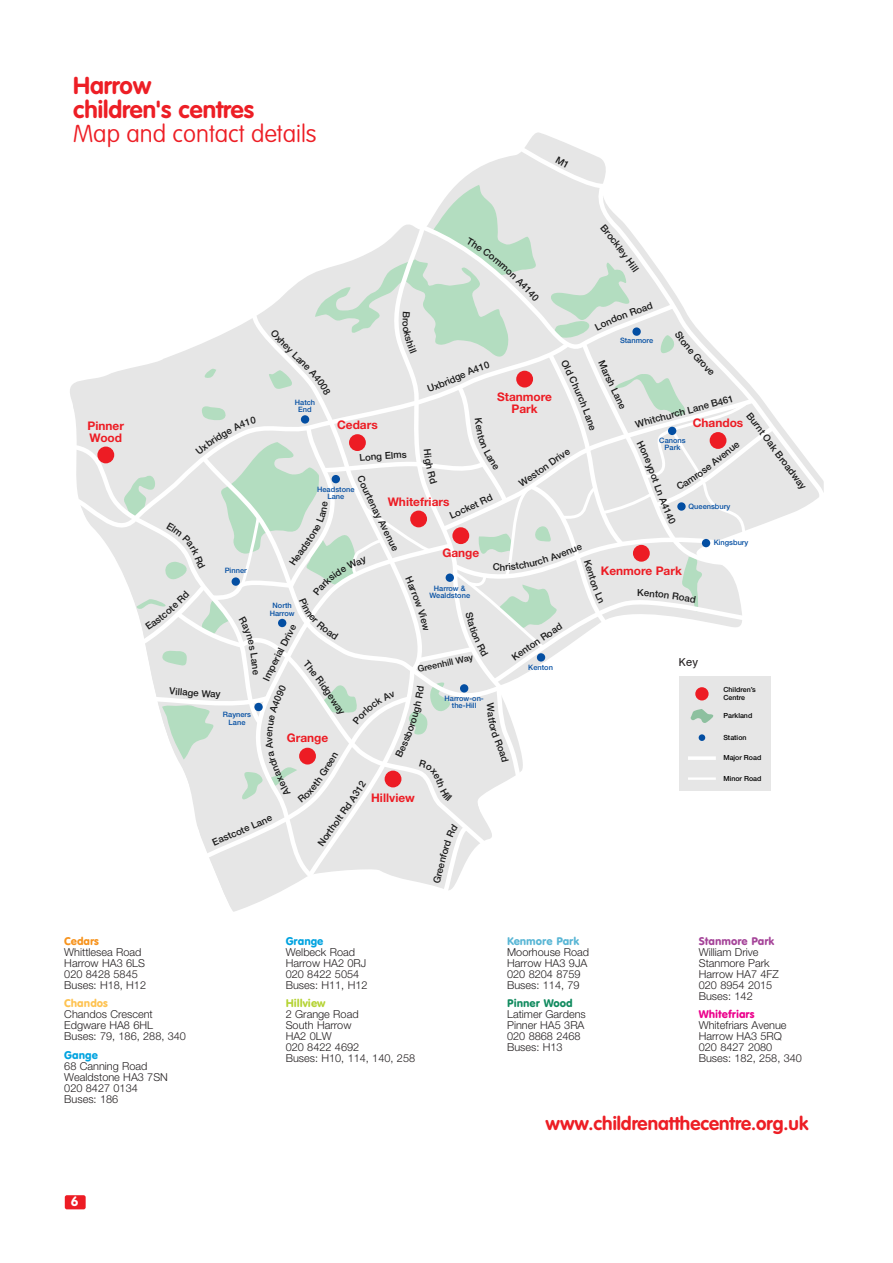
<style>
.page{position:relative;width:893px;height:1263px;background:#fff}
.page>*{position:absolute;margin:0;border:0;box-sizing:border-box;transform-origin:0 0}
.t1{font:28.05px "VAG Rounded Std Bold+WXSALE";color:#ed1e25}
.t2{font:24.15px/24.2px "VAG Rounded Std Bold+TEEOZA";color:#ed1e25}
.t3{font:24.15px "VAG Rounded Std Thin+FUMTME";color:#ed1e25}
.t4{font:18.75px "VAG Rounded Std Bold+KEOHYO";color:#ed1e25}
.t5{font:700 13.35px "VAG Rounded";color:#fff}
.t6{font:11.85px/11.9px "Helvetica Neue LT Std Bd+ZNSSFL";color:#ed1c24;text-align:center}
.t7{font:10.95px/10.9px "Helvetica Neue LT Std Lt+TKLQSG";color:#231f20}
.t8{font:10.95px/10.9px "Helvetica Neue LT Std Lt+FBHWIB";color:#231f20}
.t9{font:10.95px "VAG Rounded BT Regular+GSVUZD";color:#a54499}
.t10{font:10.95px "VAG Rounded BT Regular+EHTUVR";color:#00a3e0}
.t11{font:10.95px "VAG Rounded BT Regular+EHTUVR";color:#59b6d5}
.t12{font:10.95px "VAG Rounded BT Regular+GSVUZD";color:#ec008c}
.t13{font:10.95px "VAG Rounded BT Regular+EHTUVR";color:#128b5f}
.t14{font:10.95px "VAG Rounded BT Regular+EHTUVR";color:#b5d334}
.t15{font:10.95px "VAG Rounded BT Regular+EHTUVR";color:#fec352}
.t16{font:10.95px "VAG Rounded BT Regular+EHTUVR";color:#f7931d}
.t17{font:10.95px "Helvetica+T42+SJBAHA";color:#231f20}
.t18{font:9.6px "Helvetica Neue LT Std Md+NCSSVR";color:#1a1a1a}
.t19{font:8.85px "Helvetica Neue LT Std Md+NCSSVR";color:#1a1a1a}
.t20{font:7.35px/7.4px "Helvetica Neue LT Std Md+NCSSVR";color:#034ea2;text-align:center}
.t21{font:7.05px/7.1px "Helvetica Neue LT Std Md+NCSSVR";letter-spacing:.005em;color:#000}
</style>
<div class="page">
<div style="left:65px;top:1195px;width:21px;height:14px;background:#ed1c24;border-radius:2px"></div>
<svg style="left:779px;top:423px;width:44px;height:88px"></svg>
<svg style="left:797px;top:483px;width:9px;height:8px"></svg>
<svg style="left:70px;top:132px;width:709px;height:767px"></svg>
<h2 class="t2" style="left:73px;top:74px;width:182px">Harrow children's centres</h2>
<h2 class="t3" style="left:73px;top:120px;width:245px">Map and contact details</h2>
<h1 class="t1" style="left:63px;top:118px;width:48px">row</h1>
<p class="t18" style="left:410px;top:318px;width:5px;rotate:90deg">r</p>
<p class="t20" style="left:295px;top:399px;width:22px">Hatch<br>End</p>
<p class="t6" style="left:88px;top:421px;width:38px">Pinner</p>
<p class="t6" style="left:337px;top:420px;width:42px">Cedars</p>
<p class="t6" style="left:90px;top:432px;width:34px">Wood</p>
<p class="t6" style="left:497px;top:392px;width:56px">Stanmore<br>Park</p>
<p class="t18" style="left:170px;top:687px;width:20px;rotate:5deg">Villa</p>
<p class="t20" style="left:225px;top:567px;width:24px">Pinner</p>
<p class="t20" style="left:223px;top:711px;width:30px">Rayners<br>Lane</p>
<p class="t20" style="left:317px;top:486px;width:39px">Headstone<br>Lane</p>
<p class="t20" style="left:270px;top:602px;width:26px">North<br>Harrow</p>
<p class="t18" style="left:267px;top:668px;width:36px;rotate:-63deg">perial D</p>
<p class="t18" style="left:333px;top:692px;width:25px;rotate:56deg">eway</p>
<p class="t6" style="left:287px;top:733px;width:43px">Grange</p>
<p class="t18" style="left:371px;top:491px;width:19px;rotate:64deg">rten</p>
<p class="t18" style="left:378px;top:507px;width:37px;rotate:63deg">ay Aven</p>
<p class="t6" style="left:388px;top:497px;width:63px">Whitefriars</p>
<p class="t18" style="left:449px;top:513px;width:29px;rotate:-24deg">Locke</p>
<p class="t6" style="left:442px;top:548px;width:38px">Gange</p>
<p class="t20" style="left:429px;top:585px;width:42px">Harrow &amp;<br>Wealdstone</p>
<p class="t19" style="left:417px;top:666px;width:58px;rotate:-13deg">Greenhill Way</p>
<p class="t20" style="left:444px;top:695px;width:41px">Harrow-on&shy;the-Hill</p>
<p class="t18" style="left:511px;top:656px;width:28px;rotate:-35deg">Kento</p>
<p class="t20" style="left:528px;top:664px;width:26px">Kenton</p>
<p class="t18" style="left:222px;top:835px;width:30px;rotate:-23deg">stcote</p>
<p class="t18" style="left:317px;top:843px;width:53px;rotate:-55deg">Northolt Rd</p>
<p class="t6" style="left:371px;top:793px;width:45px">Hillview</p>
<p class="t20" style="left:620px;top:338px;width:35px">Stanmore</p>
<p class="t18" style="left:617px;top:387px;width:23px;rotate:64deg">Lane</p>
<p class="t18" style="left:651px;top:417px;width:75px;rotate:-15deg">tchurch Lane B4</p>
<p class="t18" style="left:715px;top:457px;width:28px;rotate:-39deg">venue</p>
<p class="t6" style="left:693px;top:418px;width:52px">Chandos</p>
<p class="t20" style="left:659px;top:437px;width:28px">Canons<br>Park</p>
<p class="t18" style="left:657px;top:472px;width:24px;rotate:70deg">ot Ln</p>
<p class="t20" style="left:688px;top:503px;width:43px">Queensbury</p>
<p class="t18" style="left:759px;top:421px;width:24px;rotate:54deg">rnt O</p>
<p class="t18" style="left:772px;top:439px;width:55px;rotate:53deg">ak Broadwa</p>
<p class="t6" style="left:601px;top:566px;width:83px">Kenmore Park</p>
<p class="t18" style="left:637px;top:589px;width:8px">K</p>
<p class="t20" style="left:714px;top:540px;width:36px">Kingsbury</p>
<p class="t17" style="left:679px;top:656px;width:20px">Key</p>
<p class="t21" style="left:723px;top:687px;width:34px">Children’s<br>Centre</p>
<p class="t21" style="left:723px;top:713px;width:30px">Parkland</p>
<p class="t21" style="left:723px;top:734px;width:25px">Station</p>
<p class="t21" style="left:723px;top:755px;width:39px">Major Road</p>
<p class="t21" style="left:723px;top:775px;width:40px">Minor Road</p>
<p class="t16" style="left:64px;top:936px;width:36px">Cedars</p>
<p class="t7" style="left:64px;top:947px;width:83px">Whittlesea Road<br>Harrow HA3 6LS<br>020 8428 5845<br>Buses: H18, H12</p>
<p class="t15" style="left:64px;top:999px;width:45px">Chandos</p>
<p class="t7" style="left:64px;top:1010px;width:123px">Chandos Crescent<br>Edgware HA8 6HL<br>Buses: 79, 186, 288, 340</p>
<p class="t10" style="left:64px;top:1050px;width:35px">Gange</p>
<p class="t7" style="left:64px;top:1061px;width:105px">68 Canning Road<br>Wealdstone HA3 7SN<br>020 8427 0134<br>Buses: 186</p>
<p class="t5" style="left:71px;top:1196px;width:9px">6</p>
<p class="t10" style="left:286px;top:936px;width:39px">Grange</p>
<p class="t7" style="left:286px;top:947px;width:83px">Welbeck Road<br>Harrow HA2 0RJ<br>020 8422 5054<br>Buses: H11, H12</p>
<p class="t14" style="left:286px;top:999px;width:41px">Hillview</p>
<p class="t7" style="left:286px;top:1010px;width:131px">2 Grange Road<br>South Harrow<br>HA2 0LW<br>020 8422 4692<br>Buses: H10, 114, 140, 258</p>
<p class="t11" style="left:507px;top:936px;width:73px">Kenmore Park</p>
<p class="t7" style="left:507px;top:947px;width:84px">Moorhouse Road<br>Harrow HA3 9JA<br>020 8204 8759<br>Buses: 114, 79</p>
<p class="t13" style="left:507px;top:999px;width:67px">Pinner Wood</p>
<p class="t7" style="left:507px;top:1010px;width:80px">Latimer Gardens<br>Pinner HA5 3RA<br>020 8868 2468<br>Buses: H13</p>
<p class="t9" style="left:699px;top:934px;width:77px">Stanmore Park</p>
<p class="t8" style="left:699px;top:947px;width:81px">William Drive<br>Stanmore Park<br>Harrow HA7 4FZ<br>020 8954 2015<br>Buses: 142</p>
<p class="t12" style="left:699px;top:1007px;width:57px">Whitefriars</p>
<p class="t8" style="left:699px;top:1020px;width:105px">Whitefriars Avenue<br>Harrow HA3 5RQ<br>020 8427 2080<br>Buses: 182, 258, 340</p>
<h3 class="t4" style="left:545px;top:1115px;width:264px">www.childrenatthecentre.org.uk</h3>
</div>
